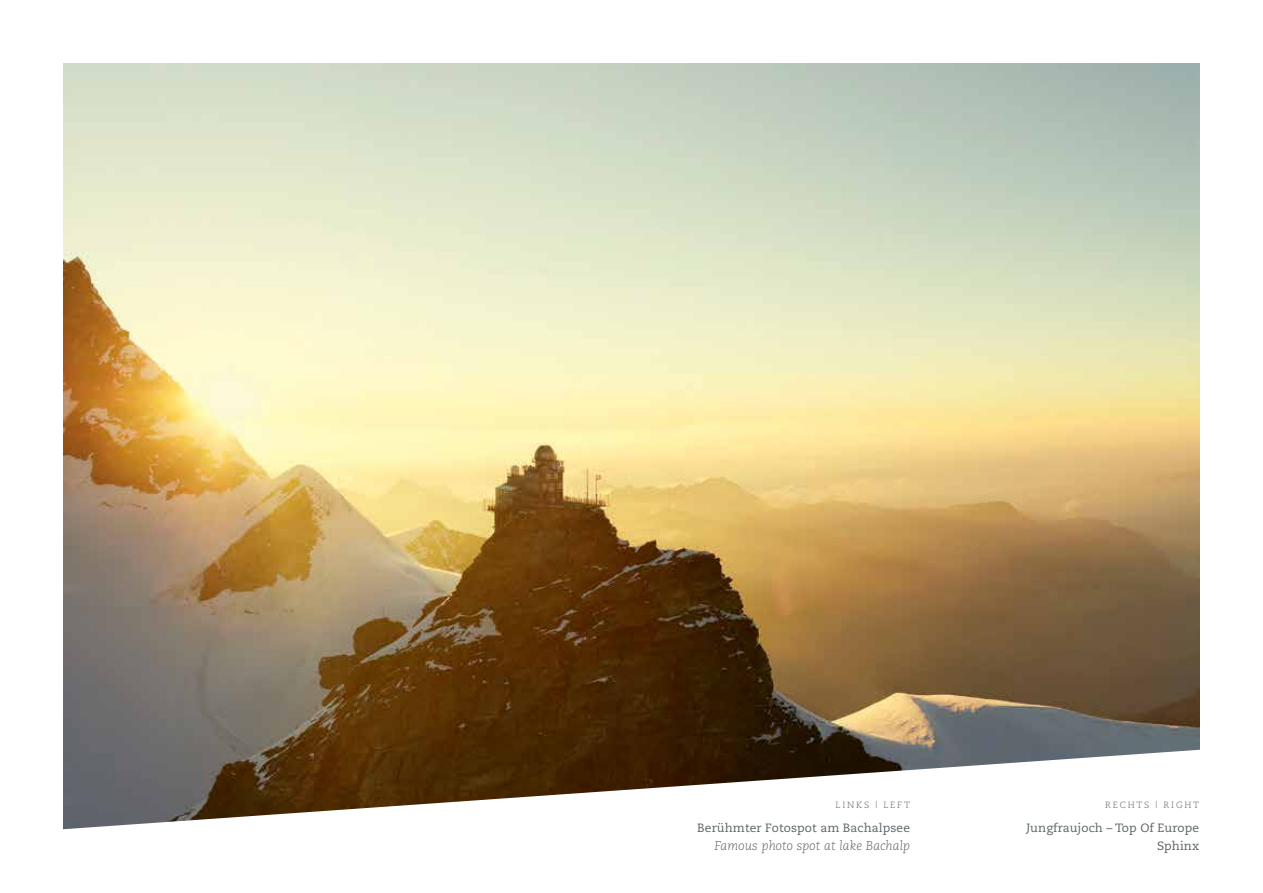
<style>
.page{position:relative;width:1263px;height:893px;background:#fff}
.page>*{position:absolute;margin:0;border:0;box-sizing:border-box;transform-origin:0 0}
.t1{font:italic 300 12.75px "Caecilia";letter-spacing:.01em;color:#5a6366}
.t2{font:12px/18px "Caecilia";letter-spacing:.01em;color:#5a6366;text-align:right}
.t3{font:300 9px "Caecilia";letter-spacing:.2em;color:#5a6366}
</style>
<div class="page">
<img style="left:64px;top:64px;width:1135px;height:681px">
<svg style="left:63px;top:745px;width:1137px;height:85px"></svg>
<p class="t3" style="left:835px;top:800px;width:76px">LINKS | LEFT</p>
<p class="t2" style="left:697px;top:819px;width:214px">Berühmter Fotospot am Bachalpsee</p>
<p class="t1" style="left:715px;top:839px;width:197px">Famous photo spot at lake Bachalp</p>
<p class="t3" style="left:1105px;top:800px;width:96px">RECHTS | RIGHT</p>
<p class="t2" style="left:1026px;top:819px;width:174px">Jungfraujoch – Top Of Europe<br>Sphinx</p>
</div>
